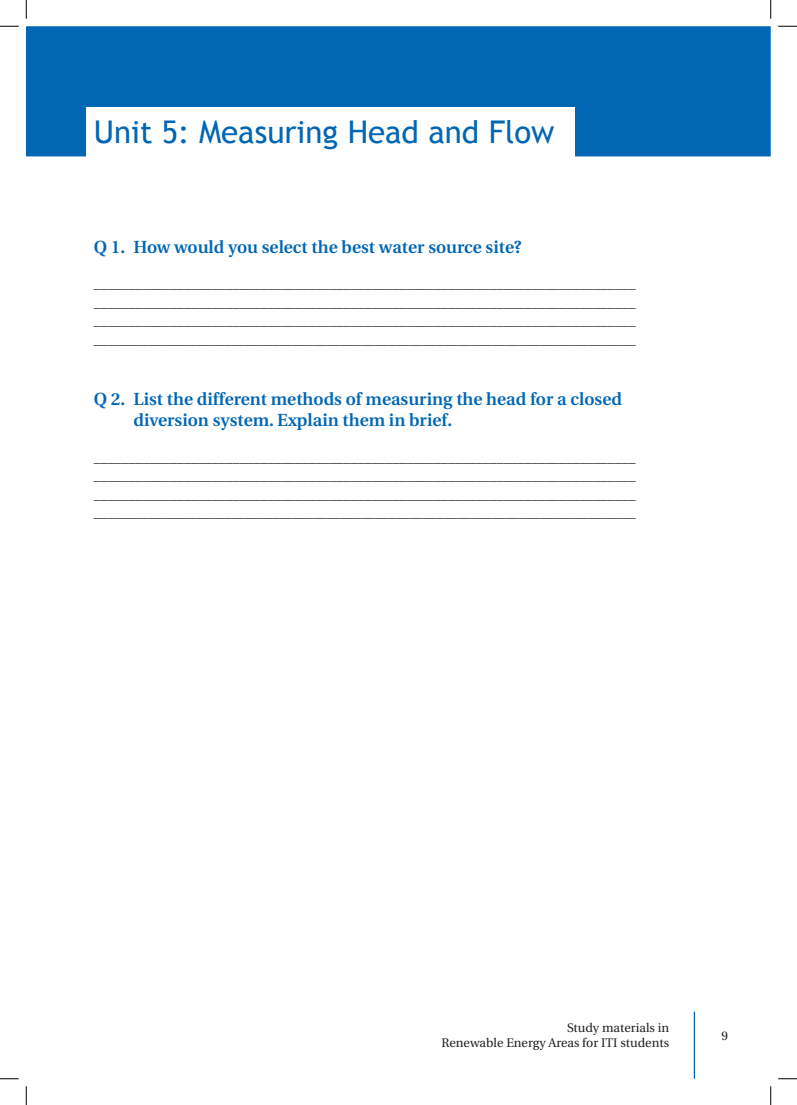
<style>
.page{position:relative;width:797px;height:1105px;background:#fff}
.page>*{position:absolute;margin:0;border:0;box-sizing:border-box;transform-origin:0 0}
.t1{font:31.25px "Trebuchet MS";color:#0166b3}
.t2{font:600 17.5px/21px "Utopia";color:#0166b3}
.t3{font:13.75px/18.5px "Utopia";color:#231f20;text-align:justify}
.t4{font:12.5px/15px "Utopia";color:#231f20;text-align:right}
</style>
<div class="page">
<hr style="left:693px;top:1011px;width:2px;height:68px;background:#0166b3">
<div style="left:27px;top:27px;width:743px;height:129px;background:#0166b3"></div>
<div style="left:26px;top:26px;width:744px;height:130px;border:1px solid #0166b3"></div>
<div style="left:86px;top:107px;width:489px;height:53px;background:#fff"></div>
<svg style="left:0;top:25px;width:19px;height:2px"></svg>
<svg style="left:778px;top:25px;width:19px;height:2px"></svg>
<svg style="left:0;top:1078px;width:19px;height:1px"></svg>
<svg style="left:778px;top:1078px;width:19px;height:1px"></svg>
<svg style="left:25px;top:0;width:2px;height:19px"></svg>
<svg style="left:25px;top:1086px;width:2px;height:19px"></svg>
<svg style="left:770px;top:0;width:1px;height:19px"></svg>
<svg style="left:770px;top:1086px;width:1px;height:19px"></svg>
<h1 class="t1" style="left:94px;top:113px;width:462px">Unit 5: Measuring Head and Flow</h1>
<p class="t2" style="left:94px;top:237px;width:429px">Q 1. How would you select the best water source site?</p>
<p class="t3" style="left:94px;top:275px;width:543px">______________________________________________________________________________ ______________________________________________________________________________ ______________________________________________________________________________ _______________________________________________________________________________</p>
<p class="t2" style="left:133px;top:389px;width:490px;text-indent:-40px">Q 2. List the different methods of measuring the head for a closed diversion system. Explain them in brief.</p>
<p class="t3" style="left:94px;top:448px;width:543px">______________________________________________________________________________ ______________________________________________________________________________ ______________________________________________________________________________ _______________________________________________________________________________</p>
<p class="t4" style="left:441px;top:1020px;width:229px">Study materials in<br>Renewable Energy Areas for ITI students</p>
<p class="t4" style="left:721px;top:1028px;width:8px">9</p>
</div>
